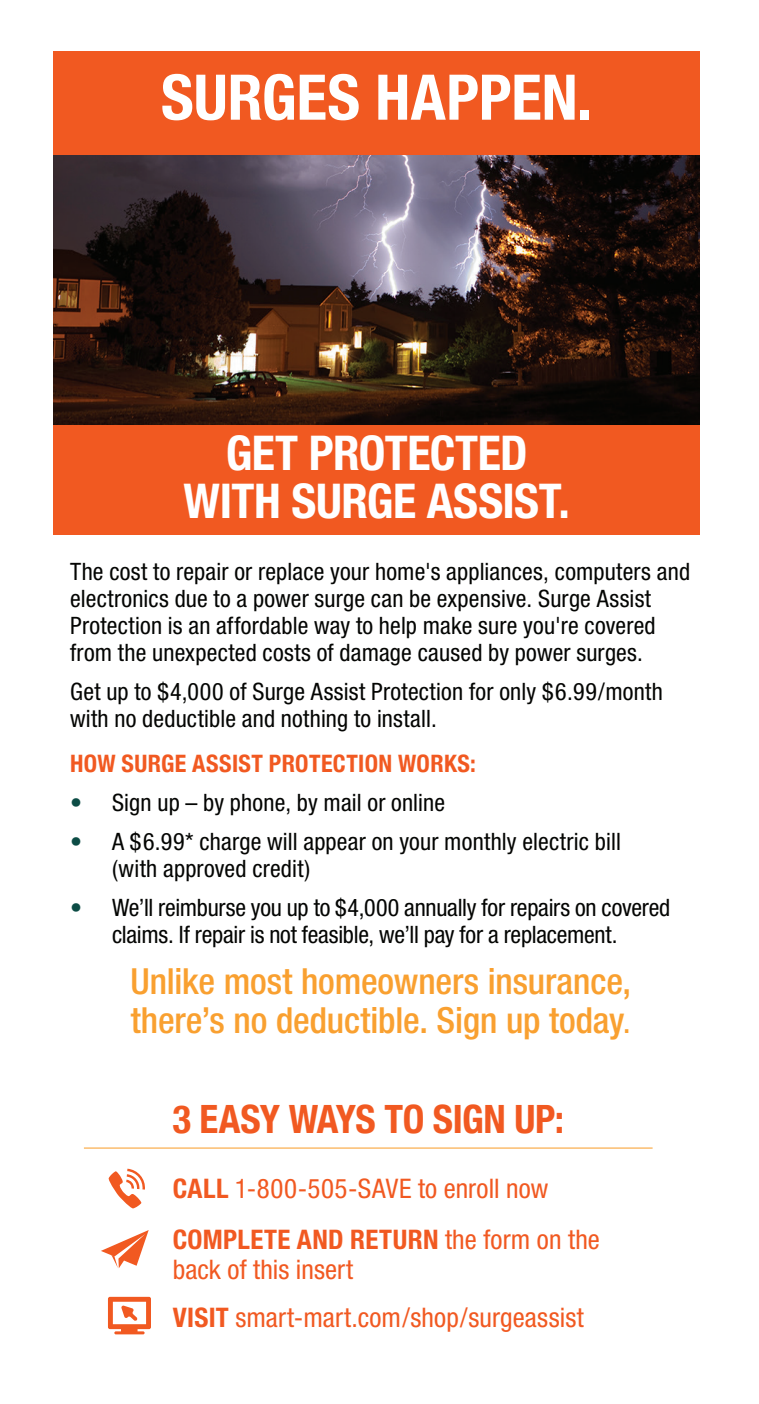
<style>
.page{position:relative;width:759px;height:1404px;background:#fff}
.page>*{position:absolute;margin:0;border:0;box-sizing:border-box;transform-origin:0 0}
.t1{font:700 condensed 63px "Helvetica Neue";color:#fff}
.t2{font:700 condensed 48px/48px "Helvetica Neue LT Std";letter-spacing:-.01em;color:#fff;text-align:center}
.t3{font:700 condensed 39px "Helvetica Neue";letter-spacing:-.015em;color:#f15921}
.t4{font:500 condensed 36px/39px "Helvetica Neue";letter-spacing:-.005em;color:#f9a030}
.t5{font:condensed 27px/50.7px "Helvetica Neue";letter-spacing:.005em;color:#f15921}
.t6{font:condensed 24px/27px "Helvetica Neue";letter-spacing:.005em;color:#040503}
.t7{font:700 condensed 24px "Helvetica Neue";letter-spacing:.015em;color:#f15921}
.s1{color:#0c4c45}
.s2{font-weight:400}
.s3{font-weight:700}
</style>
<div class="page">
<img style="left:54px;top:154px;width:646px;height:271px">
<div style="left:54px;top:425px;width:646px;height:109px;background:#f15921"></div>
<div style="left:54px;top:51px;width:646px;height:103px;background:#f15921"></div>
<hr style="left:84px;top:1147px;width:568px;height:1px;background:#f9a030">
<svg style="left:101px;top:1230px;width:48px;height:38px"></svg>
<svg style="left:109px;top:1168px;width:36px;height:40px"></svg>
<svg style="left:108px;top:1296px;width:43px;height:38px"></svg>
<h1 class="t1" style="left:161px;top:45px;width:433px">SURGES HAPPEN.</h1>
<h2 class="t2" style="left:184px;top:428px;width:388px">GET PROTECTED<br>WITH SURGE ASSIST.</h2>
<p class="t6" style="left:70px;top:558px;width:621px">The cost to repair or replace your home's appliances, computers and electronics due to a power surge can be expensive. Surge Assist Protection is an affordable way to help make sure you're covered from the unexpected costs of damage caused by power surges.</p>
<p class="t6" style="left:70px;top:678px;width:594px">Get up to $4,000 of Surge Assist Protection for only $6.99/month with no deductible and nothing to install.</p>
<p class="t7" style="left:70px;top:743px;width:407px">HOW SURGE ASSIST PROTECTION WORKS:</p>
<p class="t6" style="left:70px;top:789px;width:376px"><span class="s1">•</span> Sign up – by phone, by mail or online</p>
<p class="t6" style="left:112px;top:828px;width:510px;text-indent:-42px"><span class="s1">•</span> A $6.99* charge will appear on your monthly electric bill (with approved credit)</p>
<p class="t6" style="left:70px;top:894px;width:602px;text-align:center"><span class="s1">•</span> We’ll reimburse you up to $4,000 annually for repairs on covered claims. If repair is not feasible, we’ll pay for a replacement.</p>
<h3 class="t4" style="left:130px;top:961px;width:502px">Unlike most homeowners insurance, there’s no deductible. Sign up today<span class="s2">.</span></h3>
<h3 class="t3" style="left:172px;top:1086px;width:393px">3 EASY WAYS TO SIGN UP:</h3>
<p class="t5" style="left:173px;top:1163px;width:429px"><span class="s3">CALL</span> 1-800-505-SAVE to enroll now<br><span class="s3">COMPLETE AND RETURN</span> the form on the</p>
<p class="t5" style="left:173px;top:1245px;width:412px;line-height:47.7px">back of this insert<br><span class="s3">VISIT</span> smart-mart.com/shop/surgeassist</p>
</div>
